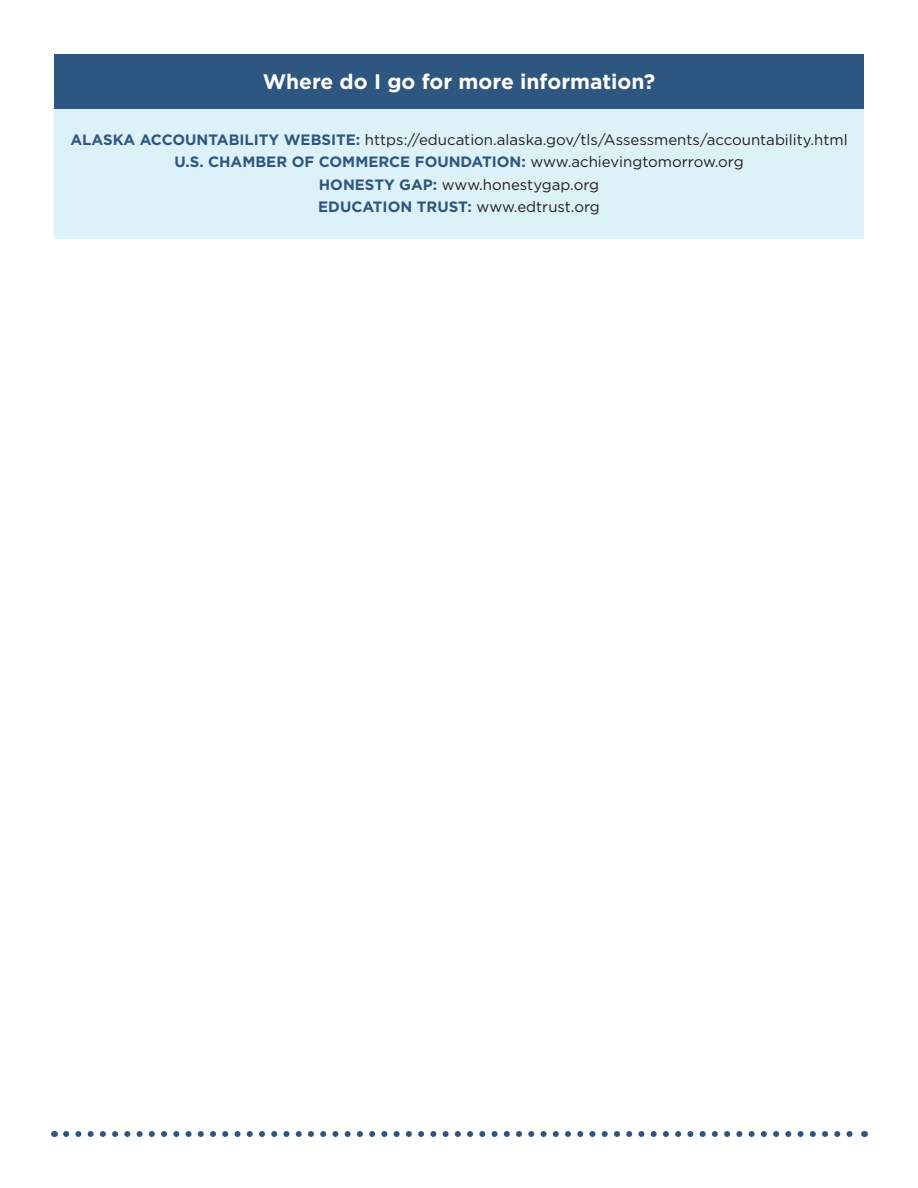
<style>
.page{position:relative;width:918px;height:1188px;background:#fff}
.page>*{position:absolute;margin:0;border:0;box-sizing:border-box;transform-origin:0 0}
.t1{font:700 21px "Gotham";color:#fff}
.t2{font:15px "Gotham";color:#231f20}
.t3{font:700 15px "Gotham";color:#2d5681}
.s1{font-weight:700;color:#2d5681}
.s2{font-weight:400;color:#231f20}
</style>
<div class="page">
<svg style="left:66px;top:1131px;width:787px;height:6px"></svg>
<div style="left:54px;top:81px;width:810px;height:157px;background:#ddf1f9"></div>
<div style="left:54px;top:54px;width:810px;height:55px;background:#2d5681"></div>
<p class="t1" style="left:263px;top:67px;width:394px">Where do I go for more information?</p>
<p class="t2" style="left:70px;top:130px;width:779px"><span class="s1">ALASKA ACCOUNTABILITY WEBSITE:</span> https://education.alaska.gov/tls/Assessments/accountability.html</p>
<p class="t3" style="left:174px;top:152px;width:571px">U.S. CHAMBER OF COMMERCE FOUNDATION: <span class="s2">www.achievingtomorrow.org</span></p>
<p class="t2" style="left:319px;top:175px;width:282px"><span class="s1">HONESTY GAP:</span> www.honestygap.org</p>
<p class="t3" style="left:318px;top:197px;width:283px">EDUCATION TRUST: <span class="s2">www.edtrust.org</span></p>
</div>
